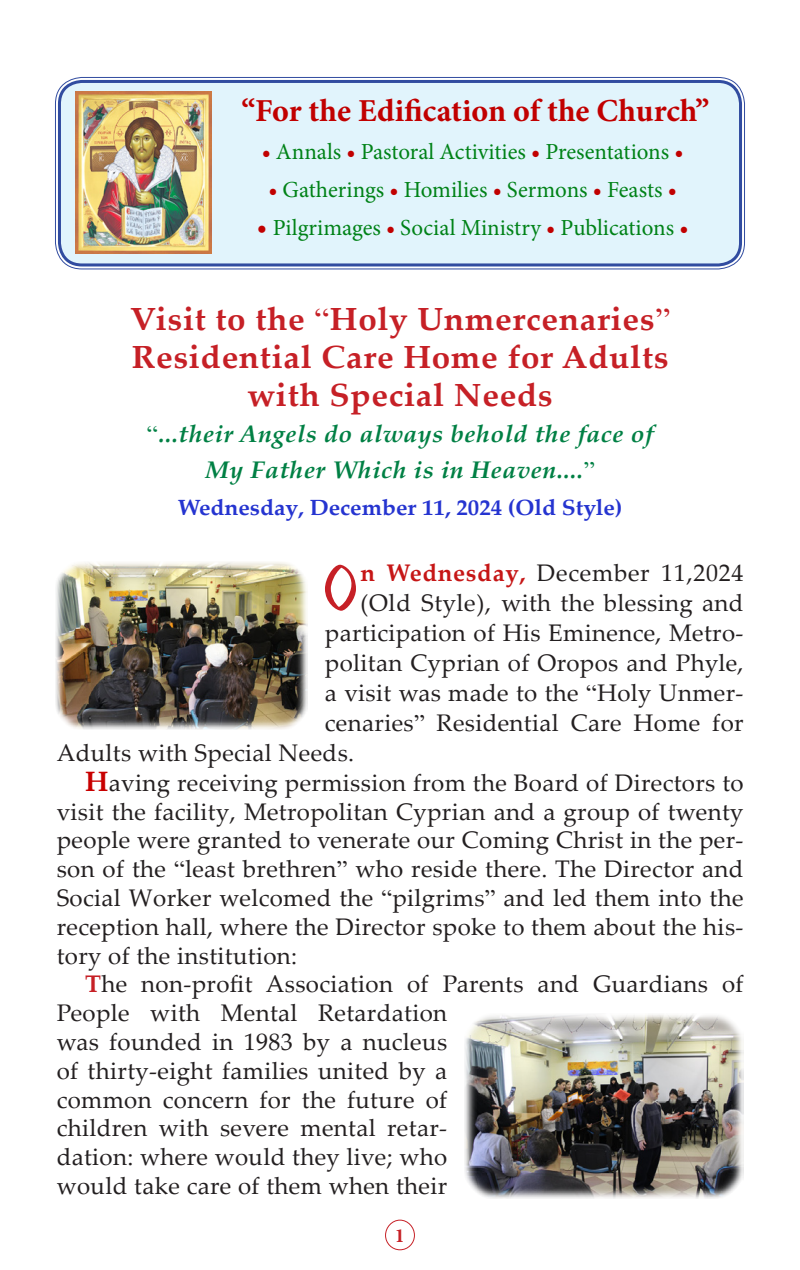
<style>
.page{position:relative;width:800px;height:1270px;background:#fff}
.page>*{position:absolute;margin:0;border:0;box-sizing:border-box;transform-origin:0 0}
.t1{font:69px "Icon Script Pro Test 1";color:#c62026}
.t2{font:700 32px "Palatino Linotype";letter-spacing:.02em;color:#c62026;scale:1.04 1}
.Pa0{font:700 32px "Minion Pro";color:#c10000}
.t3{font:24px/28.8px "Palatino Linotype";letter-spacing:.015em;color:#231f20;text-align:justify}
.t4{font:italic 700 24px "Palatino Linotype";letter-spacing:.02em;color:#008044;scale:1.04 1}
.Pa2{font:23px "Minion Pro";color:#008217}
.t5{font:700 22px "Palatino Linotype";color:#2534d0;scale:1.04 1}
.t6{font:700 20px "Minion Pro";color:#c62026}
.s1{font-weight:700;color:#c10000}
.s2{font-weight:700;font-size:26px;color:#c10000}
.s3{font-family:"Times New Roman";font-weight:400}
.s4{font-family:"Times New Roman";font-weight:400;font-style:normal}
.s5{font-weight:700;color:#c61616}
.s6{font-family:"Times New Roman"}
.s7{font-weight:700;font-size:28px;color:#c80000}
.s8{font-weight:700;color:#c62026}
</style>
<div class="page">
<div style="left:385px;top:1220px;width:30px;height:30px;border:1px solid #c62026;border-radius:50%"></div>
<img style="left:55px;top:562px;width:253px;height:167px">
<img style="left:464px;top:1014px;width:279px;height:185px">
<div style="left:58px;top:80px;width:684px;height:186px;background:#e1f4fc;border-radius:24px"></div>
<div style="left:55px;top:77px;width:690px;height:192px;border:1px solid #314ca0;border-radius:26px"></div>
<div style="left:58px;top:80px;width:684px;height:186px;border:3px solid #314ca0;border-radius:23px"></div>
<img style="left:76px;top:92px;width:135px;height:162px">
<p class="Pa0" style="left:241px;top:88px;width:470px">“For the Edification of the Church”</p>
<p class="Pa2" style="left:262px;top:136px;width:423px"><span class="s1">•</span> Annals <span class="s1">•</span> Pastoral Activities <span class="s1">•</span> Presentations <span class="s1">•</span></p>
<p class="Pa2" style="left:268px;top:174px;width:410px"><span class="s1">•</span> Gatherings <span class="s1">•</span> Homilies <span class="s1">•</span> Sermons <span class="s1">•</span> Feasts <span class="s1">•</span></p>
<p class="Pa2" style="left:257px;top:212px;width:433px"><span class="s2">•</span> Pilgrimages <span class="s1">•</span> Social Ministry <span class="s1">•</span> Publications <span class="s1">•</span></p>
<p class="t2" style="left:130px;top:296px;width:521px">Visit to the <span class="s3">“</span>Holy Unmercenaries<span class="s3">”</span></p>
<p class="t2" style="left:132px;top:334px;width:518px">Residential Care Home for Adults</p>
<p class="t2" style="left:248px;top:373px;width:295px">with Special Needs</p>
<p class="t4" style="left:147px;top:417px;width:489px"><span class="s4">“</span>...their Angels do always behold the face of</p>
<p class="t4" style="left:205px;top:453px;width:376px">My Father Which is in Heaven....<span class="s4">”</span></p>
<p class="t5" style="left:178px;top:492px;width:429px">Wednesday, December 11, 2024 (Old Style)</p>
<p class="t1" style="left:324px;top:542px;width:39px">O</p>
<p class="t3" style="left:360px;top:557px;width:385px"><span class="s5">n Wednesday,</span> December 11,2024</p>
<p class="t3" style="left:360px;top:587px;width:385px">(Old Style), with the blessing and</p>
<p class="t3" style="left:325px;top:617px;width:420px">participation of His Eminence, Metro-</p>
<p class="t3" style="left:325px;top:647px;width:420px">politan Cyprian of Oropos and Phyle,</p>
<p class="t3" style="left:325px;top:677px;width:420px">a visit was made to the <span class="s6">“</span>Holy Unmer-</p>
<p class="t3" style="left:325px;top:707px;width:420px">cenaries<span class="s6">”</span> Residential Care Home for</p>
<p class="t3" style="left:57px;top:737px;width:299px">Adults with Special Needs.</p>
<p class="t3" style="left:57px;top:767px;width:688px;text-indent:28px"><span class="s7">H</span>aving receiving permission from the Board of Directors to visit the facility, Metropolitan Cyprian and a group of twenty people were granted to venerate our Coming Christ in the per&shy;son of the <span class="s6">“</span>least brethren<span class="s6">”</span> who reside there. The Director and Social Worker welcomed the <span class="s6">“</span>pilgrims<span class="s6">”</span> and led them into the reception hall, where the Director spoke to them about the his&shy;tory of the institution:</p>
<p class="t3" style="left:57px;top:969px;width:688px;text-align:left;text-indent:28px"><span class="s8">T</span>he non-profit Association of Parents and Guardians of People with Mental Retardation<br>was founded in 1983 by a nucleus<br>of thirty-eight families united by a<br>common concern for the future of<br>children with severe mental retar-<br>dation: where would they live; who<br>would take care of them when their</p>
<p class="t6" style="left:395px;top:1221px;width:11px">1</p>
</div>
